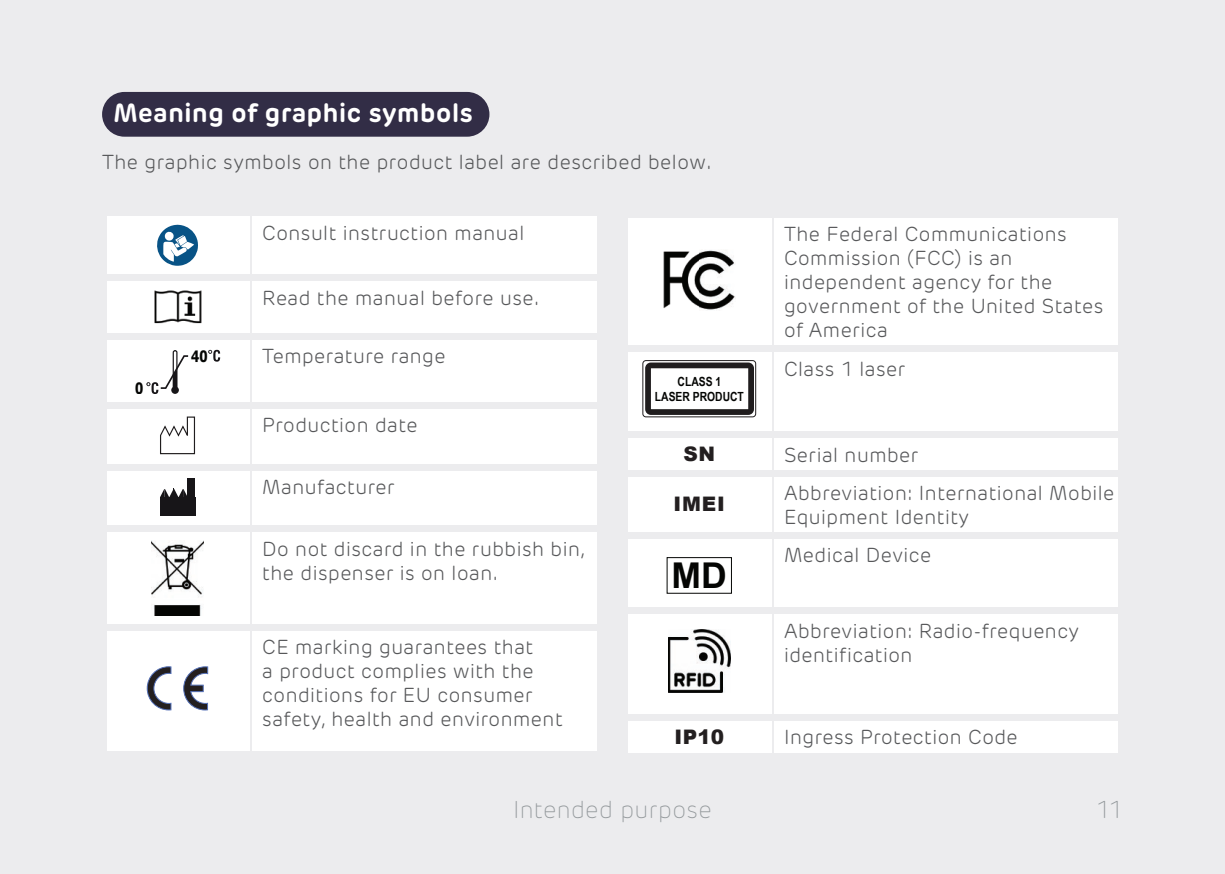
<style>
.page{position:relative;width:1225px;height:874px;background:#fff}
.page>*{position:absolute;margin:0;border:0;box-sizing:border-box;transform-origin:0 0}
.t1{font:700 35.6px "Arial";color:#040503}
.t2{font:700 26px "New Rubrik";letter-spacing:.025em;color:#fff}
.t3{font:200 24px "New Rubrik";letter-spacing:.01em;color:#94999c}
.t4{font:300 20px/24px "New Rubrik";letter-spacing:.025em;color:#57585a}
.t5{font:900 20px "Arial";letter-spacing:.035em;color:#231f20}
.t6{font:700 15.8px "Tahoma";color:#040503;scale:.81 1}
.t7{font:700 12.6px/15.2px "Arial Narrow";color:#040503;text-align:center}
</style>
<div class="page">
<div style="left:0;top:0;width:1225px;height:873px;background:#ececee"></div>
<div style="left:102px;top:92px;width:387px;height:45px;background:#322d46;border-radius:22px"></div>
<div style="left:107px;top:216px;width:490px;height:535px;background:#fff"></div>
<hr style="left:250px;top:215px;width:2px;height:60px;background:#ececee">
<hr style="left:250px;top:281px;width:2px;height:52px;background:#ececee">
<hr style="left:250px;top:339px;width:2px;height:63px;background:#ececee">
<hr style="left:250px;top:408px;width:2px;height:56px;background:#ececee">
<hr style="left:250px;top:470px;width:2px;height:55px;background:#ececee">
<hr style="left:250px;top:531px;width:2px;height:93px;background:#ececee">
<hr style="left:250px;top:630px;width:2px;height:121px;background:#ececee">
<div style="left:106px;top:275px;width:145px;height:6px;background:#ececee"></div>
<div style="left:251px;top:275px;width:346px;height:6px;background:#ececee"></div>
<div style="left:106px;top:333px;width:145px;height:6px;background:#ececee"></div>
<div style="left:251px;top:333px;width:346px;height:6px;background:#ececee"></div>
<div style="left:106px;top:402px;width:145px;height:6px;background:#ececee"></div>
<div style="left:251px;top:402px;width:346px;height:6px;background:#ececee"></div>
<div style="left:106px;top:464px;width:145px;height:6px;background:#ececee"></div>
<div style="left:251px;top:464px;width:346px;height:6px;background:#ececee"></div>
<div style="left:106px;top:525px;width:145px;height:6px;background:#ececee"></div>
<div style="left:251px;top:525px;width:346px;height:6px;background:#ececee"></div>
<div style="left:106px;top:624px;width:145px;height:6px;background:#ececee"></div>
<div style="left:251px;top:624px;width:346px;height:6px;background:#ececee"></div>
<svg style="left:157px;top:225px;width:41px;height:41px;background:#7ea5c0"></svg>
<img style="left:152px;top:289px;width:51px;height:36px">
<svg style="left:146px;top:350px;width:42px;height:43px;background:#dadada"></svg>
<svg style="left:208px;top:349px;width:12px;height:12px"></svg>
<svg style="left:160px;top:416px;width:35px;height:38px"></svg>
<div style="left:188px;top:478px;width:7px;height:38px;background:#171518"></div>
<div style="left:160px;top:497px;width:35px;height:19px;background:#171518"></div>
<svg style="left:160px;top:487px;width:28px;height:10px"></svg>
<img style="left:151px;top:540px;width:53px;height:75px">
<svg style="left:184px;top:666px;width:24px;height:43px"></svg>
<svg style="left:147px;top:666px;width:24px;height:43px"></svg>
<div style="left:628px;top:218px;width:490px;height:535px;background:#fff"></div>
<div style="left:628px;top:345px;width:144px;height:6px;background:#ececee"></div>
<div style="left:772px;top:345px;width:347px;height:6px;background:#ececee"></div>
<div style="left:628px;top:431px;width:144px;height:6px;background:#ececee"></div>
<div style="left:772px;top:431px;width:347px;height:6px;background:#ececee"></div>
<div style="left:628px;top:470px;width:144px;height:6px;background:#ececee"></div>
<div style="left:772px;top:470px;width:347px;height:6px;background:#ececee"></div>
<div style="left:628px;top:532px;width:144px;height:6px;background:#ececee"></div>
<div style="left:772px;top:532px;width:347px;height:6px;background:#ececee"></div>
<div style="left:628px;top:607px;width:144px;height:6px;background:#ececee"></div>
<div style="left:772px;top:607px;width:347px;height:6px;background:#ececee"></div>
<div style="left:628px;top:714px;width:144px;height:6px;background:#ececee"></div>
<div style="left:772px;top:714px;width:347px;height:6px;background:#ececee"></div>
<hr style="left:772px;top:217px;width:1px;height:128px;background:#ececee">
<hr style="left:772px;top:351px;width:1px;height:80px;background:#ececee">
<hr style="left:772px;top:437px;width:1px;height:33px;background:#ececee">
<hr style="left:772px;top:476px;width:1px;height:56px;background:#ececee">
<hr style="left:772px;top:538px;width:1px;height:69px;background:#ececee">
<hr style="left:772px;top:613px;width:1px;height:101px;background:#ececee">
<hr style="left:772px;top:720px;width:1px;height:33px;background:#ececee">
<img style="left:663px;top:249px;width:72px;height:61px">
<div style="left:642px;top:360px;width:114px;height:57px;border:1px solid #201d1e;border-radius:3px"></div>
<svg style="left:645px;top:362px;width:109px;height:52px;background:#bfbfbf"></svg>
<div style="left:666px;top:557px;width:66px;height:36px;border:1px solid #040503"></div>
<img style="left:668px;top:629px;width:62px;height:63px">
<h2 class="t2" style="left:113px;top:97px;width:361px">Meaning of graphic symbols</h2>
<p class="t4" style="left:102px;top:150px;width:611px">The graphic symbols on the product label are described below.</p>
<p class="t4" style="left:262px;top:221px;width:263px">Consult instruction manual</p>
<p class="t6" style="left:135px;top:378px;width:12px">0</p>
<p class="t6" style="left:191px;top:345px;width:22px">40</p>
<p class="t4" style="left:262px;top:285px;width:278px">Read the manual before use.</p>
<p class="t4" style="left:262px;top:344px;width:185px">Temperature range</p>
<p class="t4" style="left:262px;top:413px;width:157px">Production date</p>
<p class="t7" style="left:655px;top:373px;width:90px">CLASS 1<br>LASER PRODUCT</p>
<p class="t4" style="left:784px;top:222px;width:321px">The Federal Communications<br>Commission (FCC) is an independent agency for the government of the United States of America</p>
<p class="t4" style="left:784px;top:356px;width:123px">Class 1 laser</p>
<p class="t4" style="left:262px;top:474px;width:134px">Manufacturer</p>
<p class="t4" style="left:262px;top:536px;width:325px">Do not discard in the rubbish bin, the dispenser is on loan.</p>
<p class="t4" style="left:262px;top:635px;width:302px">CE marking guarantees that<br>a product complies with the conditions for EU consumer safety, health and environment</p>
<p class="t5" style="left:683px;top:439px;width:33px">SN</p>
<p class="t4" style="left:784px;top:442px;width:136px">Serial number</p>
<p class="t5" style="left:673px;top:489px;width:53px">IMEI</p>
<p class="t4" style="left:784px;top:480px;width:332px">Abbreviation: International Mobile<br>Equipment Identity</p>
<h1 class="t1" style="left:671px;top:550px;width:57px">MD</h1>
<p class="t4" style="left:784px;top:543px;width:149px">Medical Device</p>
<p class="t4" style="left:784px;top:618px;width:296px">Abbreviation: Radio-frequency identification</p>
<p class="t5" style="left:674px;top:721px;width:51px">IP10</p>
<p class="t4" style="left:784px;top:724px;width:235px">Ingress Protection Code</p>
<p class="t3" style="left:513px;top:795px;width:200px">Intended purpose</p>
<p class="t3" style="left:1095px;top:795px;width:29px">11</p>
</div>
